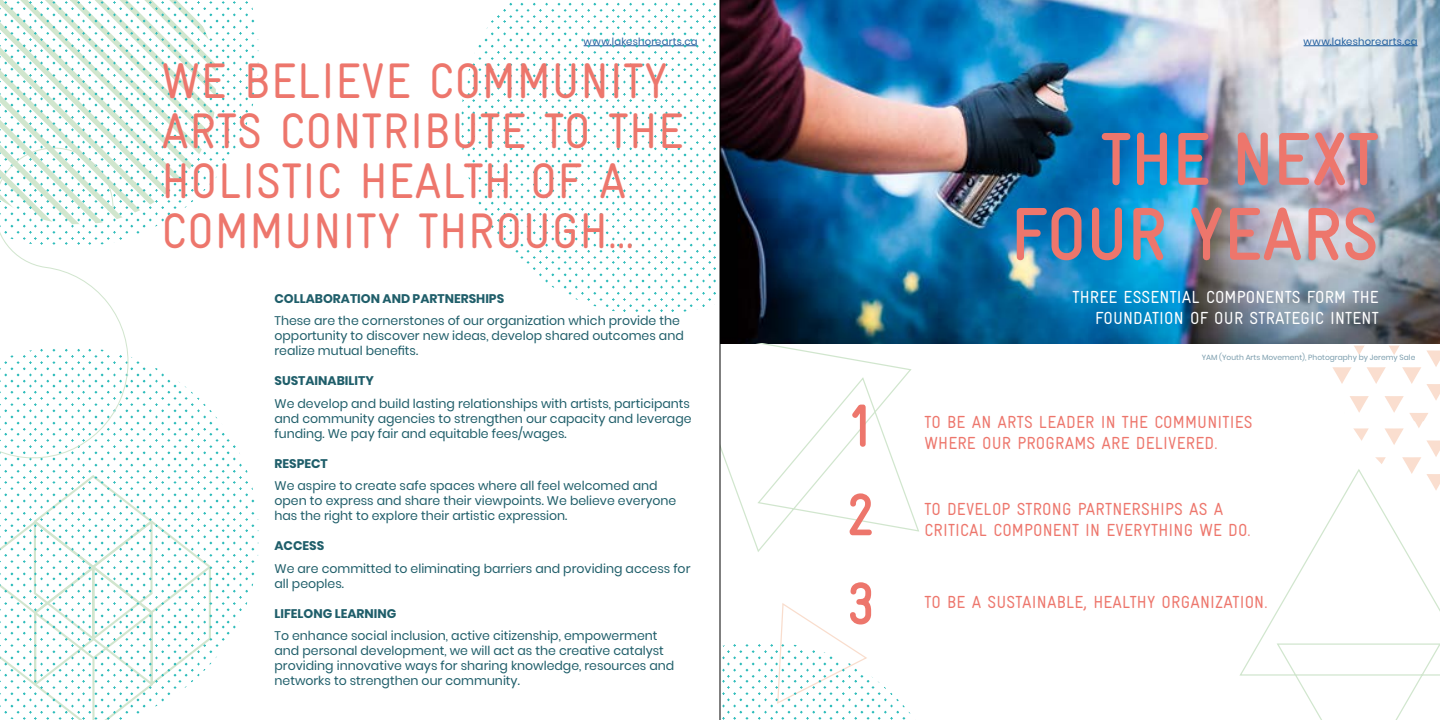
<style>
.page{position:relative;width:1440px;height:720px;background:#fff}
.page>*{position:absolute;margin:0;border:0;box-sizing:border-box;transform-origin:0 0}
.t1{font:700 75px/75px "Gravur Condensed";color:#ed766c;text-align:right}
.t2{font:700 60px/88.9px "Gravur Condensed";color:#ed766c;text-align:justify}
.t3{font:50px/50px "Gravur Condensed";letter-spacing:.01em;color:#ed766c}
.t4{font:17.5px/21px "Gravur Condensed";letter-spacing:.01em;color:#ed766c}
.t5{font:17.5px/21px "Gravur Condensed";letter-spacing:.01em;color:#fff;text-align:right}
.t6{font:12.5px/15px "Poppins";color:#1f5e6a}
.t7{font:700 12.5px "Poppins";color:#1f5e6a}
.t8{font:10px "Poppins";letter-spacing:.02em;color:#215e9e}
.t9{font:7.5px "Poppins";color:#7b9dad}
</style>
<div class="page">
<img style="left:721px;top:0;width:719px;height:344px">
<svg style="left:1239px;top:504px;width:201px;height:216px"></svg>
<svg style="left:721px;top:344px;width:198px;height:208px"></svg>
<hr style="left:720px;top:0;width:1px;height:720px;background:#000">
<svg style="left:0;top:357px;width:258px;height:363px"></svg>
<hr style="left:1304px;top:45px;width:113px;height:1px;background:#215e9e">
<svg style="left:0;top:0;width:258px;height:234px"></svg>
<svg style="left:0;top:144px;width:131px;height:319px"></svg>
<svg style="left:461px;top:0;width:298px;height:312px"></svg>
<svg style="left:720px;top:602px;width:191px;height:118px"></svg>
<svg style="left:1326px;top:346px;width:114px;height:158px"></svg>
<p class="t8" style="left:584px;top:36px;width:115px">www.lakeshorearts.ca</p>
<p class="t8" style="left:1304px;top:36px;width:115px">www.lakeshorearts.ca</p>
<h3 class="t3" style="left:162px;top:56px;width:523px">WE BELIEVE COMMUNITY<br>ARTS CONTRIBUTE TO THE<br>HOLISTIC HEALTH OF A<br>COMMUNITY THROUGH...</h3>
<p class="t7" style="left:275px;top:291px;width:231px">COLLABORATION AND PARTNERSHIPS</p>
<p class="t6" style="left:275px;top:314px;width:411px">These are the cornerstones of our organization which provide the opportunity to discover new ideas, develop shared outcomes and realize mutual benefits.</p>
<p class="t7" style="left:275px;top:374px;width:101px">SUSTAINABILITY</p>
<p class="t6" style="left:275px;top:396px;width:419px">We develop and build lasting relationships with artists, participants and community agencies to strengthen our capacity and leverage funding. We pay fair and equitable fees/wages.</p>
<p class="t7" style="left:275px;top:456px;width:55px">RESPECT</p>
<p class="t6" style="left:275px;top:479px;width:403px">We aspire to create safe spaces where all feel welcomed and open to express and share their viewpoints. We believe everyone has the right to explore their artistic expression.</p>
<p class="t7" style="left:275px;top:539px;width:51px">ACCESS</p>
<p class="t6" style="left:275px;top:561px;width:417px">We are committed to eliminating barriers and providing access for all peoples.</p>
<p class="t7" style="left:275px;top:606px;width:123px">LIFELONG LEARNING</p>
<p class="t6" style="left:275px;top:629px;width:401px">To enhance social inclusion, active citizenship, empowerment and personal development, we will act as the creative catalyst providing innovative ways for sharing knowledge, resources and networks to strengthen our community.</p>
<h2 class="t2" style="left:847px;top:382px;width:29px">1<br>2<br>3</h2>
<h1 class="t1" style="left:1011px;top:122px;width:369px">THE NEXT<br>FOUR YEARS</h1>
<h3 class="t5" style="left:1073px;top:286px;width:308px">THREE ESSENTIAL COMPONENTS FORM THE<br>FOUNDATION OF OUR STRATEGIC INTENT</h3>
<p class="t9" style="left:1202px;top:353px;width:215px">YAM (Youth Arts Movement), Photography by Jeremy Sale</p>
<h3 class="t4" style="left:925px;top:412px;width:330px">TO BE AN ARTS LEADER IN THE COMMUNITIES<br>WHERE OUR PROGRAMS ARE DELIVERED.</h3>
<h3 class="t4" style="left:925px;top:499px;width:328px">TO DEVELOP STRONG PARTNERSHIPS AS A<br>CRITICAL COMPONENT IN EVERYTHING WE DO.</h3>
<h3 class="t4" style="left:925px;top:591px;width:344px">TO BE A SUSTAINABLE, HEALTHY ORGANIZATION.</h3>
</div>
